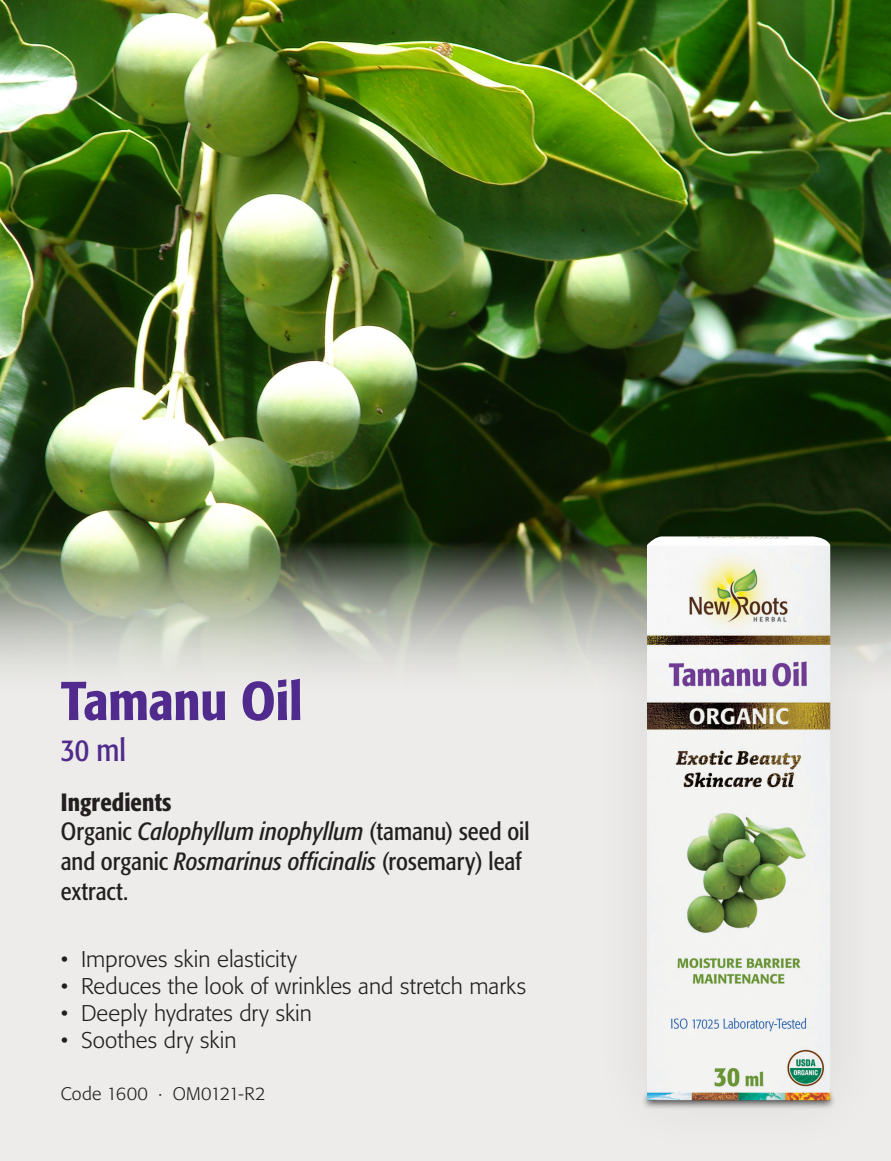
<style>
.page{position:relative;width:891px;height:1161px;background:#edecea}
.page>*{position:absolute;margin:0;border:0;box-sizing:border-box;transform-origin:0 0}
.t1{font:500 condensed 54px "Formata";letter-spacing:-.005em;color:#502b8d}
.t2{font:condensed 31.5px "Formata";color:#502b8d}
.t3{font:condensed 24.75px/29.7px "Formata";color:#231f20}
.t4{font:500 condensed 24.75px "Formata";letter-spacing:.005em;color:#231f20}
.t5{font:300 22.5px "Formata";letter-spacing:.005em;color:#231f20}
.t6{font:300 18px "Formata";letter-spacing:.015em;color:#231f20}
.s1{font-style:italic}
</style>
<div class="page">
<img style="left:0;top:0;width:891px;height:670px">
<div style="left:591px;top:479px;width:296px;height:677px;background:#231f20;opacity:.1"></div>
<img style="left:647px;top:536px;width:183px;height:564px">
<p class="t1" style="left:61px;top:668px;width:243px">Tamanu Oil</p>
<p class="t2" style="left:61px;top:731px;width:67px">30 ml</p>
<p class="t4" style="left:61px;top:787px;width:112px">Ingredients</p>
<p class="t3" style="left:61px;top:817px;width:470px">Organic <span class="s1">Calophyllum inophyllum</span> (tamanu) seed oil and organic <span class="s1">Rosmarinus officinalis</span> (rosemary) leaf extract.</p>
<p class="t5" style="left:61px;top:946px;width:238px">• Improves skin elasticity</p>
<p class="t5" style="left:61px;top:973px;width:467px">• Reduces the look of wrinkles and stretch marks</p>
<p class="t5" style="left:61px;top:1000px;width:253px">• Deeply hydrates dry skin</p>
<p class="t5" style="left:61px;top:1027px;width:177px">• Soothes dry skin</p>
<p class="t6" style="left:61px;top:1083px;width:206px">Code 1600 · OM0121-R2</p>
</div>
